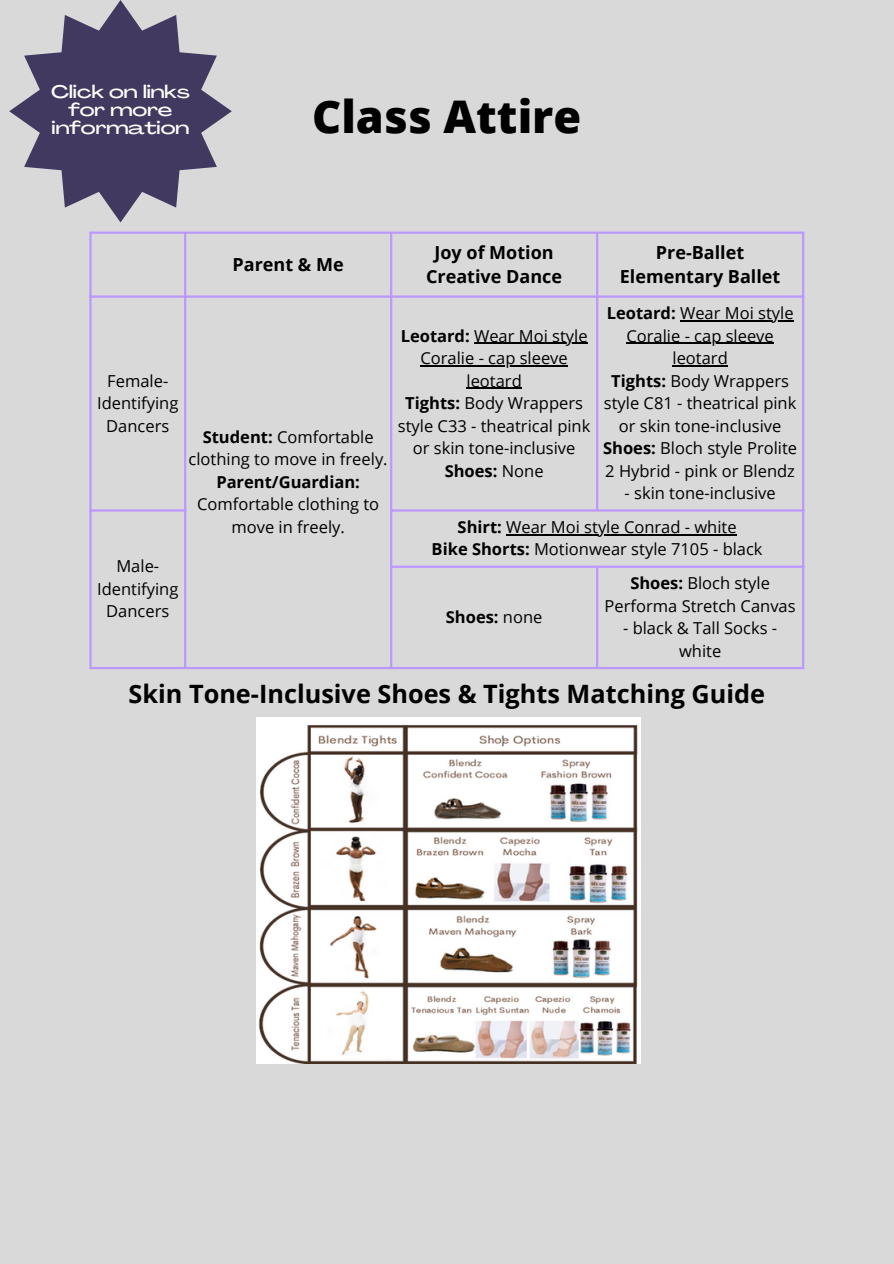
<style>
.page{position:relative;width:894px;height:1264px;background:#fff}
.page>*{position:absolute;margin:0;border:0;box-sizing:border-box;transform-origin:0 0}
.t1{font:800 45px "Open Sans";color:#000}
.t2{font:700 25.2px "Open Sans";color:#000}
.t3{font:700 18px "Open Sans";color:#000}
.t4{font:500 18px/18px "Agrandir Grand";color:#fff;text-align:center}
.t5{font:16.5px/22.5px "Open Sans";color:#000;text-align:center}
.t6{font:700 16.5px "Open Sans";color:#000}
.s1{font-weight:700}
.s2{font-weight:400}
</style>
<div class="page">
<div style="left:0;top:0;width:893px;height:1263px;background:#d9d9d9"></div>
<hr style="left:474px;top:343px;width:113px;height:1px;background:#000">
<hr style="left:420px;top:365px;width:147px;height:1px;background:#000">
<hr style="left:466px;top:388px;width:55px;height:1px;background:#000">
<hr style="left:680px;top:320px;width:113px;height:1px;background:#000">
<hr style="left:626px;top:343px;width:147px;height:1px;background:#000">
<hr style="left:672px;top:365px;width:55px;height:1px;background:#000">
<hr style="left:506px;top:534px;width:230px;height:1px;background:#000">
<hr style="left:89px;top:234px;width:3px;height:433px;background:#b9f">
<hr style="left:184px;top:234px;width:2px;height:433px;background:#b9f">
<hr style="left:390px;top:234px;width:2px;height:433px;background:#b9f">
<hr style="left:596px;top:234px;width:2px;height:275px;background:#b9f">
<hr style="left:596px;top:568px;width:2px;height:99px;background:#b9f">
<hr style="left:801px;top:234px;width:3px;height:433px;background:#b9f">
<hr style="left:89px;top:231px;width:715px;height:3px;background:#b9f">
<hr style="left:89px;top:295px;width:715px;height:3px;background:#b9f">
<hr style="left:89px;top:509px;width:97px;height:2px;background:#b9f">
<hr style="left:390px;top:509px;width:414px;height:2px;background:#b9f">
<hr style="left:390px;top:565px;width:414px;height:3px;background:#b9f">
<hr style="left:89px;top:667px;width:715px;height:2px;background:#b9f">
<svg style="left:9px;top:0;width:223px;height:222px;fill:#41395f"></svg>
<img style="left:256px;top:717px;width:384px;height:346px">
<p class="t4" style="left:51px;top:84px;width:140px">Click on links for more information</p>
<p class="t1" style="left:312px;top:85px;width:270px">Class Attire</p>
<p class="t3" style="left:232px;top:252px;width:112px">Parent &amp; Me</p>
<h1 class="t3" style="left:434px;top:239px;width:121px">Joy of Motion</h1>
<p class="t3" style="left:426px;top:264px;width:137px">Creative Dance</p>
<p class="t3" style="left:655px;top:239px;width:90px">Pre-Ballet</p>
<p class="t3" style="left:619px;top:264px;width:162px">Elementary Ballet</p>
<p class="t5" style="left:97px;top:369px;width:83px">Female-<br>Identifying<br>Dancers</p>
<p class="t5" style="left:97px;top:554px;width:83px">Male-<br>Identifying<br>Dancers</p>
<p class="t5" style="left:188px;top:425px;width:200px"><span class="s1">Student:</span> Comfortable clothing to move in freely.</p>
<p class="t5" style="left:197px;top:470px;width:184px"><span class="s1">Parent/Guardian:<br></span>Comfortable clothing to move in freely.</p>
<p class="t5" style="left:400px;top:324px;width:188px"><span class="s1">Leotard:</span> Wear Moi style</p>
<p class="t5" style="left:405px;top:346px;width:179px">Coralie - cap sleeve leotard<br><span class="s1">Tights:</span> Body Wrappers</p>
<p class="t5" style="left:398px;top:414px;width:194px">style C33 - theatrical pink or skin tone-inclusive<br><span class="s1">Shoes:</span> None</p>
<p class="t5" style="left:606px;top:301px;width:188px"><span class="s1">Leotard:</span> Wear Moi style</p>
<p class="t5" style="left:611px;top:324px;width:179px">Coralie - cap sleeve leotard<br><span class="s1">Tights:</span> Body Wrappers</p>
<p class="t5" style="left:603px;top:391px;width:195px">style C81 - theatrical pink or skin tone-inclusive<br><span class="s1">Shoes:</span> Bloch style Prolite</p>
<p class="t5" style="left:605px;top:459px;width:191px">2 Hybrid - pink or Blendz</p>
<p class="t5" style="left:624px;top:481px;width:153px">- skin tone-inclusive</p>
<p class="t5" style="left:457px;top:515px;width:280px"><span class="s1">Shirt:</span> Wear Moi style Conrad - white</p>
<p class="t5" style="left:431px;top:538px;width:332px"><span class="s1">Bike Shorts:</span> Motionwear style 7105 - black</p>
<h2 class="t6" style="left:445px;top:605px;width:98px">Shoes: <span class="s2">none</span></h2>
<p class="t5" style="left:604px;top:571px;width:192px"><span class="s1">Shoes:</span> Bloch style<br>Performa Stretch Canvas</p>
<p class="t5" style="left:623px;top:616px;width:156px">- black &amp; Tall Socks - white</p>
<h2 class="t2" style="left:128px;top:675px;width:638px">Skin Tone-Inclusive Shoes &amp; Tights Matching Guide</h2>
</div>
